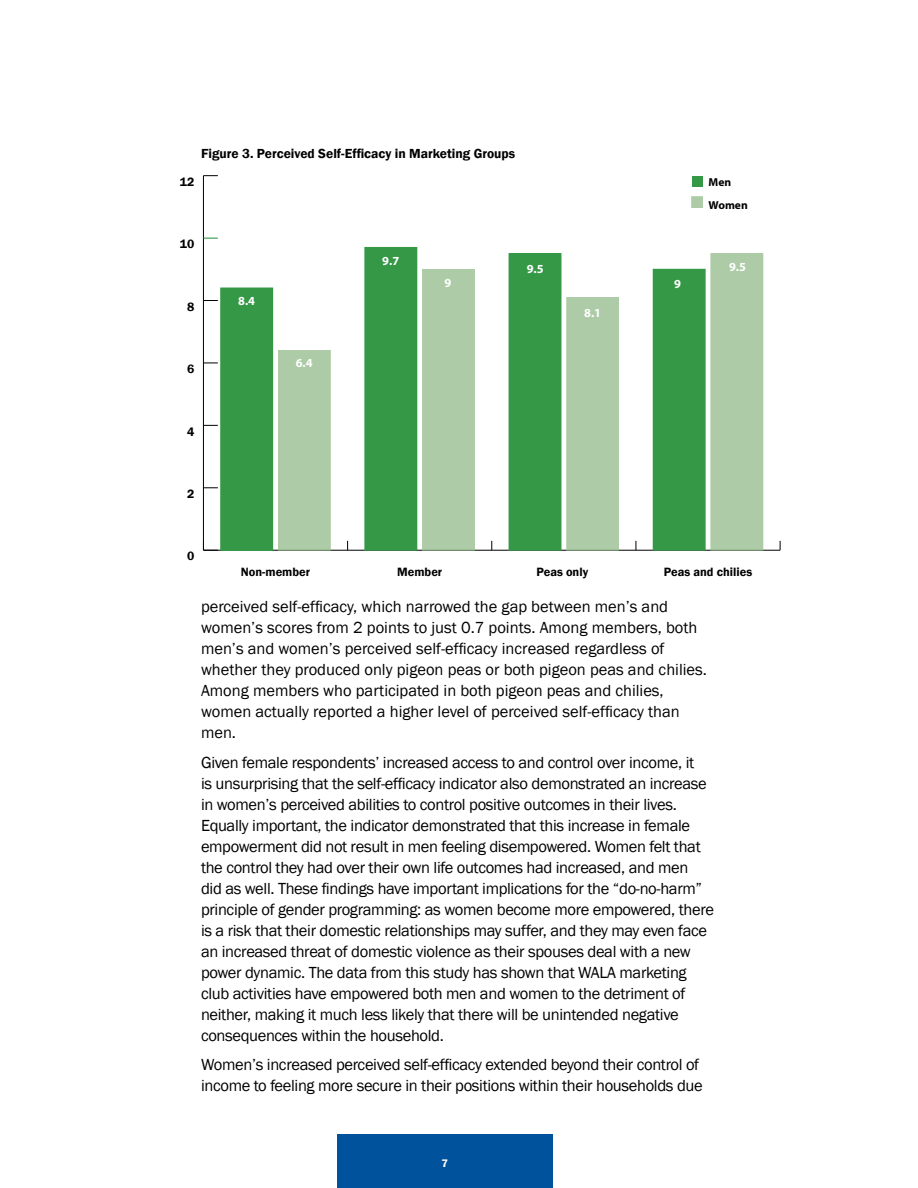
<style>
.page{position:relative;width:918px;height:1188px;background:#fff}
.page>*{position:absolute;margin:0;border:0;box-sizing:border-box;transform-origin:0 0}
.t1{font:16.5px/21px "Franklin Gothic";letter-spacing:-.02em;color:#000}
.t2{font:16.5px/21px "Franklin Gothic";color:#000}
.t3{font:600 13.5px "Franklin Gothic";color:#000}
.t4{font:600 12.3px "Franklin Gothic";color:#000}
.t5{font:700 12.3px "Myriad Pro";color:#fff}
.t6{font:700 11.55px "Myriad Pro";color:#000}
.t7{font:600 11.25px "Franklin Gothic";color:#fff}
</style>
<div class="page">
<div style="left:338px;top:1134px;width:216px;height:54px;background:#00529c"></div>
<hr style="left:203px;top:550px;width:577px;height:1px;background:#000">
<hr style="left:203px;top:176px;width:1px;height:374px;background:#000">
<svg style="left:203px;top:549px;width:15px;height:2px"></svg>
<svg style="left:203px;top:488px;width:15px;height:1px"></svg>
<svg style="left:204px;top:425px;width:14px;height:1px"></svg>
<svg style="left:203px;top:363px;width:15px;height:1px"></svg>
<svg style="left:204px;top:300px;width:14px;height:1px"></svg>
<svg style="left:203px;top:238px;width:15px;height:1px"></svg>
<svg style="left:203px;top:175px;width:15px;height:1px"></svg>
<div style="left:278px;top:350px;width:52px;height:200px;background:#accba6"></div>
<div style="left:278px;top:350px;width:53px;height:200px;border:1px solid #98be90"></div>
<div style="left:423px;top:269px;width:51px;height:281px;background:#accba6"></div>
<div style="left:422px;top:269px;width:53px;height:281px;border:1px solid #98be90"></div>
<div style="left:567px;top:297px;width:52px;height:253px;background:#accba6"></div>
<div style="left:711px;top:254px;width:52px;height:296px;background:#accba6"></div>
<div style="left:221px;top:288px;width:52px;height:262px;background:#349846"></div>
<div style="left:365px;top:247px;width:52px;height:303px;background:#349846"></div>
<div style="left:509px;top:254px;width:52px;height:296px;background:#349846"></div>
<div style="left:653px;top:269px;width:52px;height:281px;background:#349846"></div>
<div style="left:692px;top:176px;width:11px;height:11px;background:#349846"></div>
<div style="left:692px;top:197px;width:11px;height:11px;background:#accba6"></div>
<div style="left:691px;top:196px;width:12px;height:12px;border:1px solid #98be90"></div>
<p class="t4" style="left:180px;top:174px;width:16px">12</p>
<p class="t3" style="left:201px;top:145px;width:316px">Figure 3. Perceived Self-Efficacy in Marketing Groups</p>
<p class="t6" style="left:709px;top:175px;width:24px">Men</p>
<p class="t6" style="left:709px;top:198px;width:41px">Women</p>
<p class="t4" style="left:180px;top:237px;width:16px">10</p>
<p class="t4" style="left:187px;top:299px;width:9px">8</p>
<p class="t5" style="left:238px;top:293px;width:18px">8.4</p>
<p class="t5" style="left:382px;top:253px;width:18px">9.7</p>
<p class="t5" style="left:444px;top:275px;width:8px">9</p>
<p class="t5" style="left:527px;top:260px;width:18px">9.5</p>
<p class="t5" style="left:729px;top:259px;width:18px">9.5</p>
<p class="t5" style="left:584px;top:304px;width:18px">8.1</p>
<p class="t5" style="left:674px;top:276px;width:8px">9</p>
<p class="t4" style="left:187px;top:361px;width:9px">6</p>
<p class="t5" style="left:296px;top:355px;width:18px">6.4</p>
<p class="t4" style="left:187px;top:424px;width:9px">4</p>
<p class="t4" style="left:187px;top:486px;width:9px">2</p>
<p class="t4" style="left:187px;top:549px;width:9px">0</p>
<p class="t4" style="left:241px;top:565px;width:71px">Non-member</p>
<p class="t4" style="left:397px;top:565px;width:47px">Member</p>
<p class="t4" style="left:536px;top:565px;width:53px">Peas only</p>
<p class="t4" style="left:664px;top:565px;width:90px">Peas and chilies</p>
<p class="t2" style="left:201px;top:596px;width:507px">perceived self-efficacy, which narrowed the gap between men’s and women’s scores from 2 points to just 0.7 points. Among members, both men’s and women’s perceived self-efficacy increased regardless of whether they produced only pigeon peas or both pigeon peas and chilies.<br>Among members who participated in both pigeon peas and chilies, women actually reported a higher level of perceived self-efficacy than men.</p>
<p class="t1" style="left:201px;top:752px;width:515px">Given female respondents’ increased access to and control over income, it<br>is unsurprising that the self-efficacy indicator also demonstrated an increase in women’s perceived abilities to control positive outcomes in their lives.<br>Equally important, the indicator demonstrated that this increase in female empowerment did not result in men feeling disempowered. Women felt that the control they had over their own life outcomes had increased, and men<br>did as well. These findings have important implications for the “do-no-harm” principle of gender programming: as women become more empowered, there is a risk that their domestic relationships may suffer, and they may even face an increased threat of domestic violence as their spouses deal with a new power dynamic. The data from this study has shown that WALA marketing club activities have empowered both men and women to the detriment of neither, making it much less likely that there will be unintended negative consequences within the household.</p>
<p class="t1" style="left:201px;top:1055px;width:503px">Women’s increased perceived self-efficacy extended beyond their control of income to feeling more secure in their positions within their households due</p>
<p class="t7" style="left:442px;top:1157px;width:8px">7</p>
</div>
